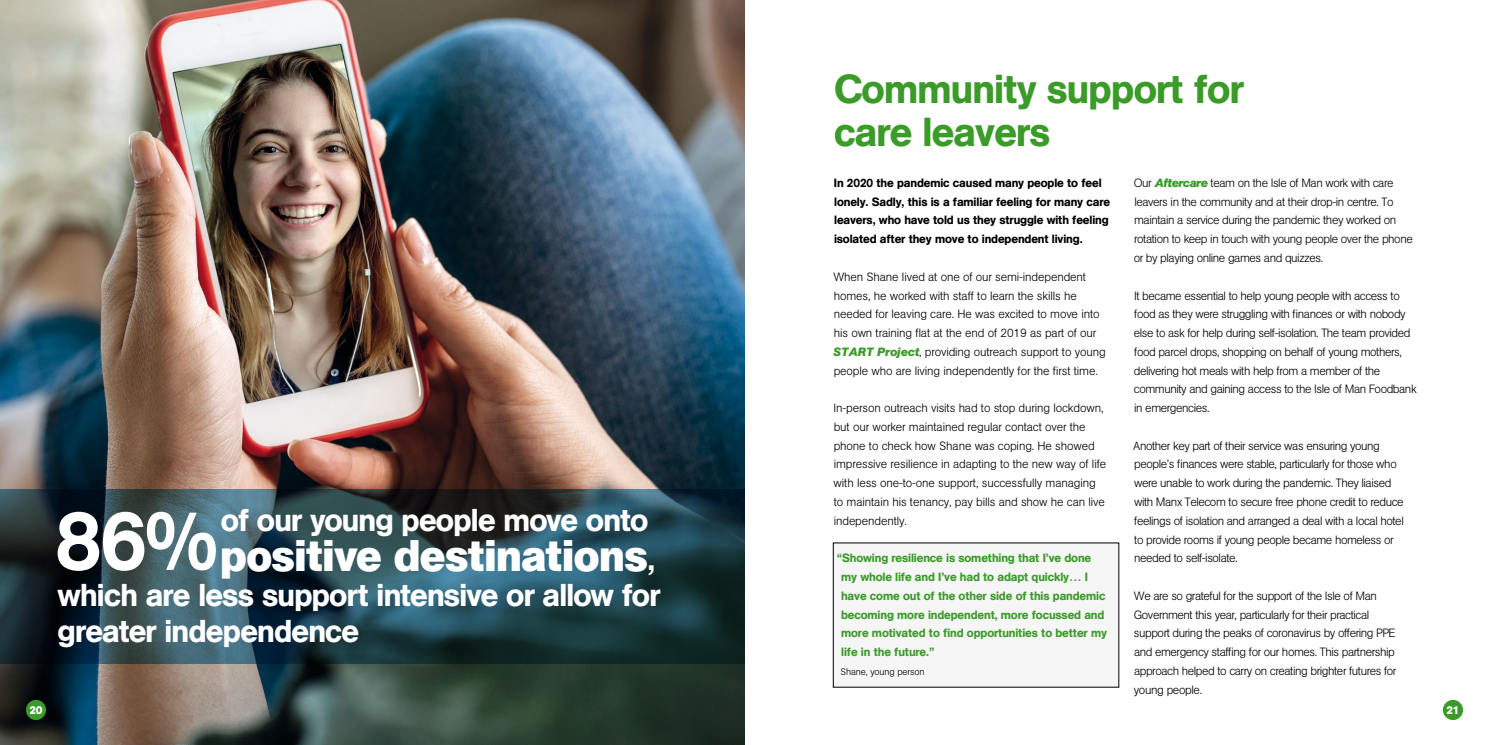
<style>
.page{position:relative;width:1489px;height:745px;background:#fff}
.page>*{position:absolute;margin:0;border:0;box-sizing:border-box;transform-origin:0 0}
.t1{font:700 43.75px "AG Book BQ";letter-spacing:-.025em;color:#fff}
.t2{font:500 40px/42.5px "AG Book BQ";letter-spacing:-.02em;color:#3b9b29}
.t3{font:500 31.25px "AG Book BQ";letter-spacing:-.025em;color:#fff}
.t4{font:300 11.88px/18.8px "AG Book BQ";letter-spacing:-.035em;color:#000}
.t5{font:300 11.88px/18.8px "AG Book BQ";letter-spacing:-.01em;color:#000}
.t6{font:500 11.88px/18.8px "AG Book BQ";letter-spacing:-.01em;color:#3b9b29}
.t7{font:500 11.88px/18.8px "AG Book BQ";letter-spacing:-.01em;color:#000}
.t8{font:700 11.12px "AG Book BQ";color:#fff}
.t9{font:300 9.38px "AG Book BQ";letter-spacing:-.01em;color:#000}
.s1{font-weight:500;font-size:83px}
.s2{font-weight:700;font-style:italic;color:#3b9b29}
</style>
<div class="page">
<div style="left:833px;top:542px;width:285px;height:144px;background:#f6f6f6"></div>
<img style="left:0;top:0;width:744px;height:744px">
<svg style="left:0;top:489px;width:744px;height:174px;background:#25424b"></svg>
<div style="left:1442px;top:699px;width:20px;height:20px;background:#3b9b29;border-radius:50%"></div>
<div style="left:26px;top:699px;width:20px;height:20px;background:#3b9b29;border-radius:50%"></div>
<h3 class="t3" style="left:221px;top:501px;width:429px">of our young people move onto</h3>
<h1 class="t1" style="left:55px;top:529px;width:594px"><span class="s1">86%</span> positive destinations</h1>
<h3 class="t3" style="left:647px;top:539px;width:9px">,</h3>
<h3 class="t3" style="left:58px;top:576px;width:604px">which are less support intensive or allow for</h3>
<h3 class="t3" style="left:58px;top:612px;width:303px">greater independence</h3>
<h2 class="t2" style="left:834px;top:68px;width:411px">Community support for care leavers</h2>
<p class="t7" style="left:833px;top:173px;width:278px">In 2020 the pandemic caused many people to feel lonely. Sadly, this is a familiar feeling for many care leavers, who have told us they struggle with feeling isolated after they move to independent living.</p>
<p class="t5" style="left:833px;top:267px;width:274px">When Shane lived at one of our semi-independent homes, he worked with staff to learn the skills he needed for leaving care. He was excited to move into his own training flat at the end of 2019 as part of our <span class="s2">START Project</span>, providing outreach support to young people who are living independently for the first time.</p>
<p class="t5" style="left:833px;top:398px;width:274px">In-person outreach visits had to stop during lockdown, but our worker maintained regular contact over the phone to check how Shane was coping. He showed impressive resilience in adapting to the new way of life with less one-to-one support, successfully managing to maintain his tenancy, pay bills and show he can live independently.</p>
<p class="t6" style="left:841px;top:548px;width:267px;text-indent:-4px">“Showing resilience is something that I’ve done my whole life and I’ve had to adapt quickly… I have come out of the other side of this pandemic becoming more independent, more focussed and more motivated to find opportunities to better my life in the future.”</p>
<p class="t9" style="left:840px;top:665px;width:86px">Shane, young person</p>
<p class="t4" style="left:1133px;top:173px;width:280px">Our <span class="s2">Aftercare</span> team on the Isle of Man work with care leavers in the community and at their drop-in centre. To maintain a service during the pandemic they worked on rotation to keep in touch with young people over the phone or by playing online games and quizzes.</p>
<p class="t4" style="left:1133px;top:286px;width:284px">It became essential to help young people with access to food as they were struggling with finances or with nobody else to ask for help during self-isolation. The team provided food parcel drops, shopping on behalf of young mothers, delivering hot meals with help from a member of the community and gaining access to the Isle of Man Foodbank in emergencies.</p>
<p class="t4" style="left:1133px;top:436px;width:272px">Another key part of their service was ensuring young people’s finances were stable, particularly for those who were unable to work during the pandemic. They liaised with Manx Telecom to secure free phone credit to reduce feelings of isolation and arranged a deal with a local hotel to provide rooms if young people became homeless or needed to self-isolate.</p>
<p class="t4" style="left:1133px;top:586px;width:264px">We are so grateful for the support of the Isle of Man Government this year, particularly for their practical support during the peaks of coronavirus by offering PPE and emergency staffing for our homes. This partnership approach helped to carry on creating brighter futures for young people.</p>
<p class="t8" style="left:29px;top:702px;width:15px">20</p>
<p class="t8" style="left:1446px;top:702px;width:15px">21</p>
</div>
